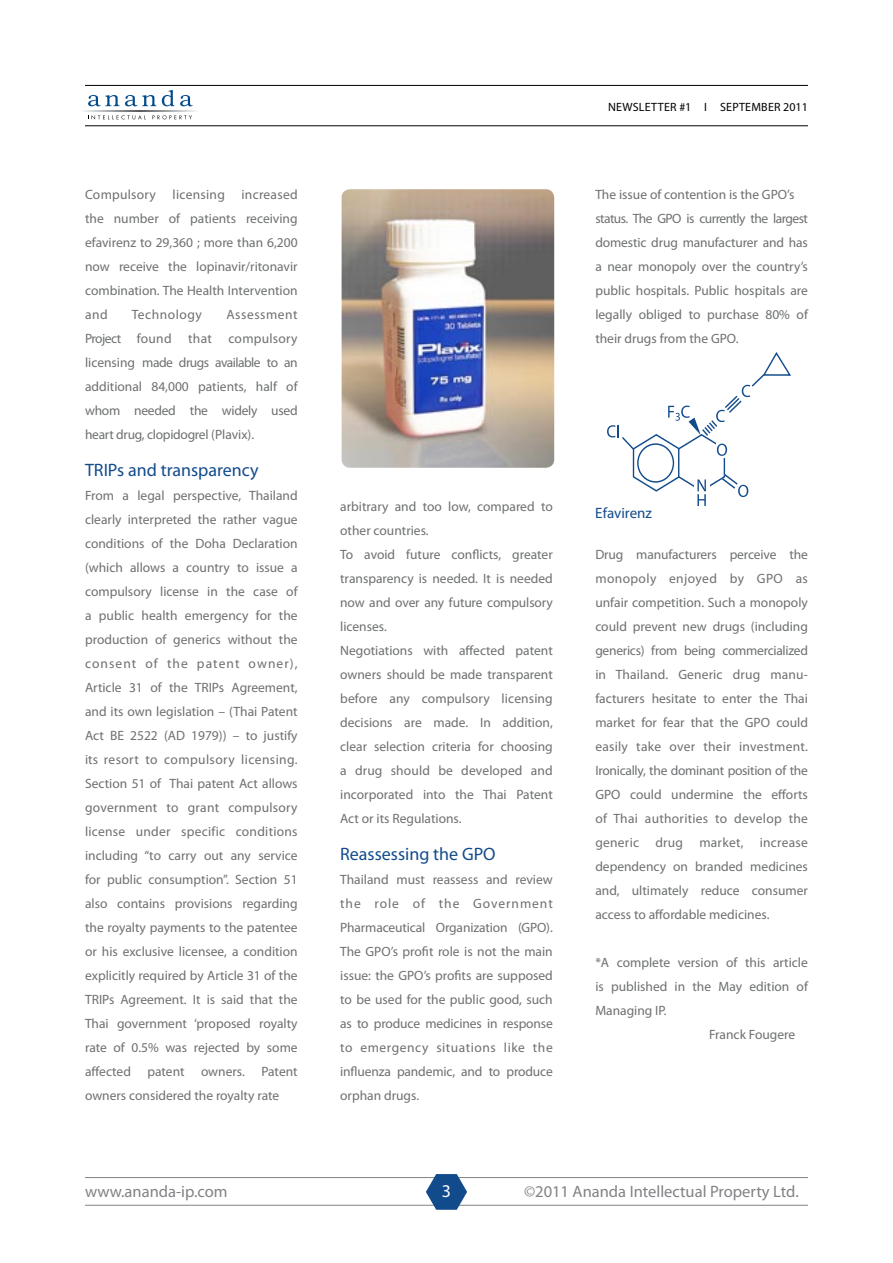
<style>
.page{position:relative;width:893px;height:1263px;background:#fff}
.page>*{position:absolute;margin:0;border:0;box-sizing:border-box;transform-origin:0 0}
.t1{font:18px "Myriad Pro";color:#124b8b}
.t2{font:18px "Myriad Pro";color:#fff}
.t3{font:16.5px "Myriad Pro";color:#808285}
.t4{font:15px "Myriad Pro";color:#124b8b}
.t5{font:13.5px/24px "Myriad Pro";color:#6d6f71;text-align:justify}
.t6{font:13.5px "Myriad Pro";letter-spacing:.04em;color:#6d6f71}
.t7{font:12px "Myriad Pro";color:#000}
</style>
<div class="page">
<img style="left:342px;top:189px;width:212px;height:279px">
<svg style="left:607px;top:352px;width:184px;height:154px"></svg>
<svg style="left:88px;top:115px;width:58px;height:4px"></svg>
<svg style="left:153px;top:115px;width:39px;height:4px"></svg>
<svg style="left:88px;top:95px;width:68px;height:11px"></svg>
<svg style="left:162px;top:90px;width:12px;height:16px"></svg>
<svg style="left:180px;top:95px;width:13px;height:11px"></svg>
<svg style="left:83px;top:111px;width:113px;height:1px"></svg>
<hr style="left:85px;top:1177px;width:723px;height:1px;background:#808285">
<hr style="left:85px;top:1205px;width:723px;height:1px;background:#808285">
<hr style="left:85px;top:85px;width:723px;height:1px;background:#000">
<hr style="left:85px;top:125px;width:723px;height:1px;background:#000">
<svg style="left:426px;top:1174px;width:41px;height:36px"></svg>
<p class="t5" style="left:85px;top:182px;width:214px">Compulsory licensing increased the number of patients receiving efavirenz to 29,360 ; more than 6,200 now receive the lopinavir/ritonavir combination. The Health Intervention and</p>
<p class="t6" style="left:132px;top:306px;width:72px">Technology</p>
<p class="t5" style="left:85px;top:302px;width:214px;text-indent:141px">Assessment Project found that compulsory licensing made drugs available to an additional 84,000 patients, half of whom needed the widely used heart drug, clopidogrel (Plavix).</p>
<h1 class="t1" style="left:85px;top:459px;width:175px">TRIPs and transparency</h1>
<p class="t5" style="left:85px;top:483px;width:214px">From a legal perspective, Thailand clearly interpreted the rather vague conditions of the Doha Declaration (which allows a country to issue a compulsory license in the case of a public health emergency for the production of generics without the consent of the patent owner), Article 31 of the TRIPs Agreement, and its own legislation – (Thai Patent Act BE 2522 (AD 1979)) – to justify its resort to compulsory licensing.<br>Section 51 of Thai patent Act allows government to grant compulsory license under specific conditions including “to carry out any service for public consumption”. Section 51 also contains provisions regarding the royalty payments to the patentee or his exclusive licensee, a condition explicitly required by Article 31 of the TRIPs Agreement. It is said that the Thai government ‘proposed royalty rate of 0.5% was rejected by some affected patent owners. Patent owners considered the royalty rate</p>
<p class="t5" style="left:340px;top:494px;width:214px;text-align:left">arbitrary and too low, compared to other countries.<br>To avoid future conflicts, greater transparency is needed. It is needed now and over any future compulsory licenses.<br>Negotiations with affected patent owners should be made transparent before any compulsory licensing decisions are made. In addition, clear selection criteria for choosing a drug should be developed and incorporated into the Thai Patent<br>Act or its Regulations.</p>
<h1 class="t1" style="left:340px;top:843px;width:157px">Reassessing the GPO</h1>
<p class="t5" style="left:340px;top:867px;width:214px">Thailand must reassess and review the role of the Government Pharmaceutical Organization (GPO).<br>The GPO’s profit role is not the main issue: the GPO’s profits are supposed to be used for the public good, such as to produce medicines in response to emergency situations like the influenza pandemic, and to produce orphan drugs.</p>
<p class="t7" style="left:608px;top:99px;width:8px">newsletter</p>
<p class="t7" style="left:679px;top:99px;width:55px">#1 I September</p>
<p class="t7" style="left:783px;top:99px;width:26px">2011</p>
<p class="t5" style="left:595px;top:182px;width:214px;text-align:left">The issue of contention is the GPO’s status. The GPO is currently the largest domestic drug manufacturer and has a near monopoly over the country’s public hospitals. Public hospitals are legally obliged to purchase 80% of their drugs from the GPO.</p>
<p class="t4" style="left:595px;top:504px;width:58px">Efavirenz</p>
<p class="t5" style="left:595px;top:542px;width:214px">Drug manufacturers perceive the monopoly enjoyed by GPO as unfair competition. Such a monopoly could prevent new drugs (including generics) from being commercialized in Thailand. Generic drug manu&shy;facturers hesitate to enter the Thai market for fear that the GPO could easily take over their investment.<br>Ironically, the dominant position of the GPO could undermine the efforts of Thai authorities to develop the generic drug market, increase dependency on branded medicines and, ultimately reduce consumer access to affordable medicines.</p>
<p class="t5" style="left:595px;top:950px;width:214px">*A complete version of this article</p>
<p class="t5" style="left:595px;top:974px;width:214px">is published in the May edition of</p>
<p class="t5" style="left:595px;top:998px;width:73px">Managing IP.</p>
<p class="t5" style="left:709px;top:1022px;width:88px">Franck Fougere</p>
<p class="t3" style="left:85px;top:1181px;width:144px">www.ananda-ip.com</p>
<h1 class="t2" style="left:442px;top:1180px;width:11px">3</h1>
<p class="t3" style="left:524px;top:1181px;width:276px">©2011 Ananda Intellectual Property Ltd.</p>
</div>
